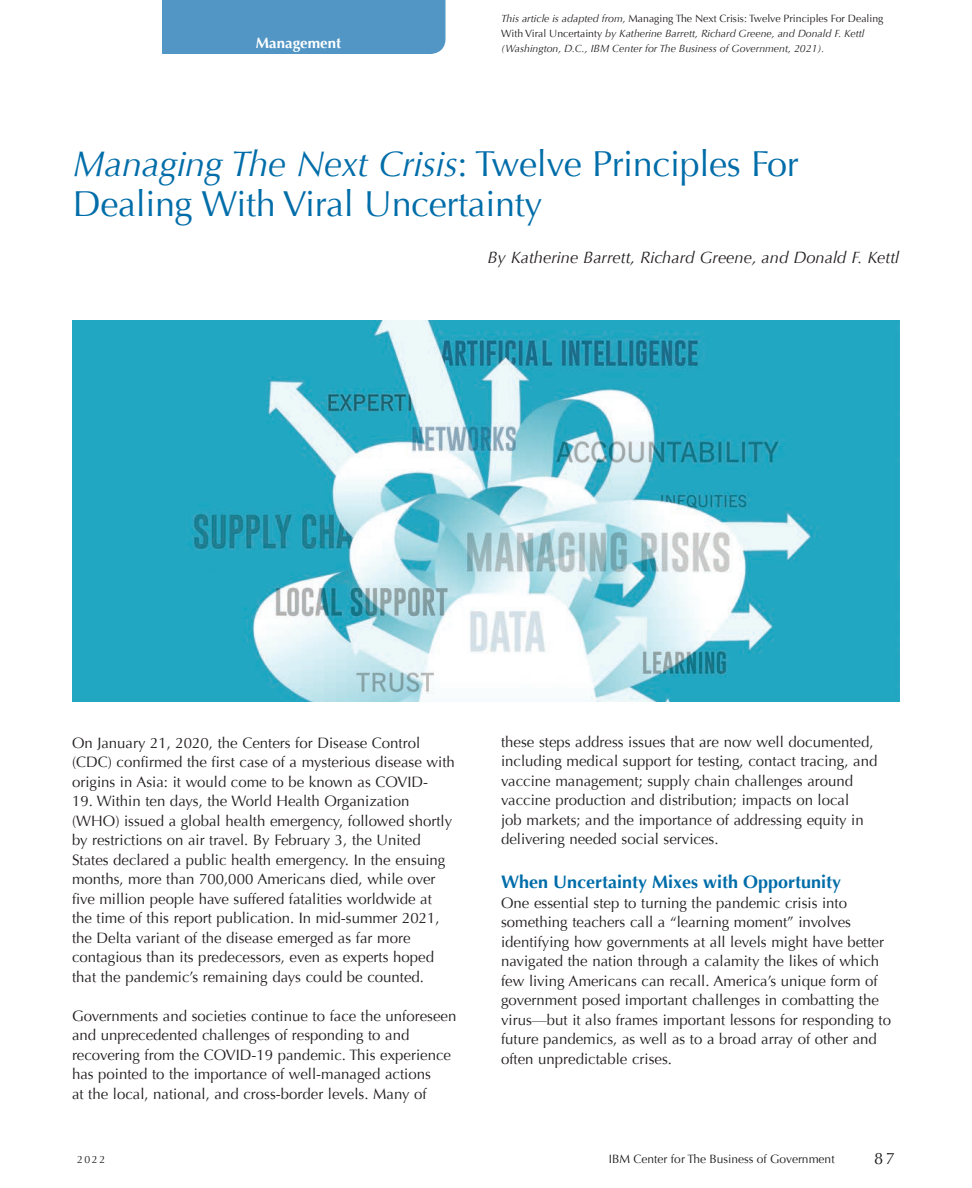
<style>
.page{position:relative;width:972px;height:1188px;background:#fff}
.page>*{position:absolute;margin:0;border:0;box-sizing:border-box;transform-origin:0 0}
.Story_Header{font:36px/40.5px "Optima";letter-spacing:-.01em;color:#006da9}
.Heading_2{font:700 18px "Optima";color:#006da9}
.Report_Author{font:italic 16.5px "Optima";color:#231f20}
.t1{font:16.5px "Optima";color:#231f20}
.Body_Text{font:15px/19.5px "Optima";color:#231f20}
.t2{font:700 15px "Optima";color:#fff}
.t3{font:12px "Optima";color:#231f20}
.Abstract-author{font:italic 10.5px/15px "Optima";color:#231f20}
.t4{font:10.5px "Optima";color:#231f20}
.s1{font-style:normal}
.s2{font-style:italic}
</style>
<div class="page">
<div style="left:162px;top:0;width:284px;height:54px;background:#5296c5"></div>
<img style="left:73px;top:321px;width:827px;height:381px">
<p class="t2" style="left:256px;top:34px;width:87px">Management</p>
<p class="Abstract-author" style="left:501px;top:11px;width:384px">This article is adapted from, <span class="s1">Managing The Next Crisis: Twelve Principles For Dealing<br>With Viral Uncertainty</span> by Katherine Barrett, Richard Greene, and Donald F. Kettl (Washington, D.C., IBM Center for The Business of Government, 2021).</p>
<p class="Story_Header" style="left:73px;top:144px;width:728px"><span class="s2">Managing The Next Crisis</span>: Twelve Principles For<br>Dealing With Viral Uncertainty</p>
<p class="Report_Author" style="left:487px;top:247px;width:413px">By Katherine Barrett, Richard Greene, and Donald F. Kettl</p>
<p class="Body_Text" style="left:72px;top:733px;width:384px">On January 21, 2020, the Centers for Disease Control (CDC) confirmed the first case of a mysterious disease with origins in Asia: it would come to be known as COVID-</p>
<p class="Body_Text" style="left:72px;top:792px;width:382px">19. Within ten days, the World Health Organization (WHO) issued a global health emergency, followed shortly by restrictions on air travel. By February 3, the United States declared a public health emergency. In the ensuing months, more than 700,000 Americans died, while over five million people have suffered fatalities worldwide at the time of this report publication. In mid-summer 2021, the Delta variant of the disease emerged as far more contagious than its predecessors, even as experts hoped that the pandemic’s remaining days could be counted.</p>
<p class="Body_Text" style="left:72px;top:1006px;width:386px">Governments and societies continue to face the unforeseen and unprecedented challenges of responding to and recovering from the COVID-19 pandemic. This experience has pointed to the importance of well-managed actions<br>at the local, national, and cross-border levels. Many of</p>
<p class="Body_Text" style="left:501px;top:732px;width:378px">these steps address issues that are now well documented, including medical support for testing, contact tracing, and vaccine management; supply chain challenges around vaccine production and distribution; impacts on local<br>job markets; and the importance of addressing equity in delivering needed social services.</p>
<p class="Heading_2" style="left:501px;top:871px;width:342px">When Uncertainty Mixes with Opportunity</p>
<p class="Body_Text" style="left:501px;top:893px;width:391px">One essential step to turning the pandemic crisis into something teachers call a “learning moment” involves identifying how governments at all levels might have better navigated the nation through a calamity the likes of which few living Americans can recall. America’s unique form of government posed important challenges in combatting the virus—but it also frames important lessons for responding to future pandemics, as well as to a broad array of other and often unpredictable crises.</p>
<p class="t4" style="left:77px;top:1154px;width:30px">2022</p>
<p class="t3" style="left:609px;top:1152px;width:227px">IBM Center for The Business of Government</p>
<p class="t1" style="left:874px;top:1149px;width:22px">87</p>
</div>
